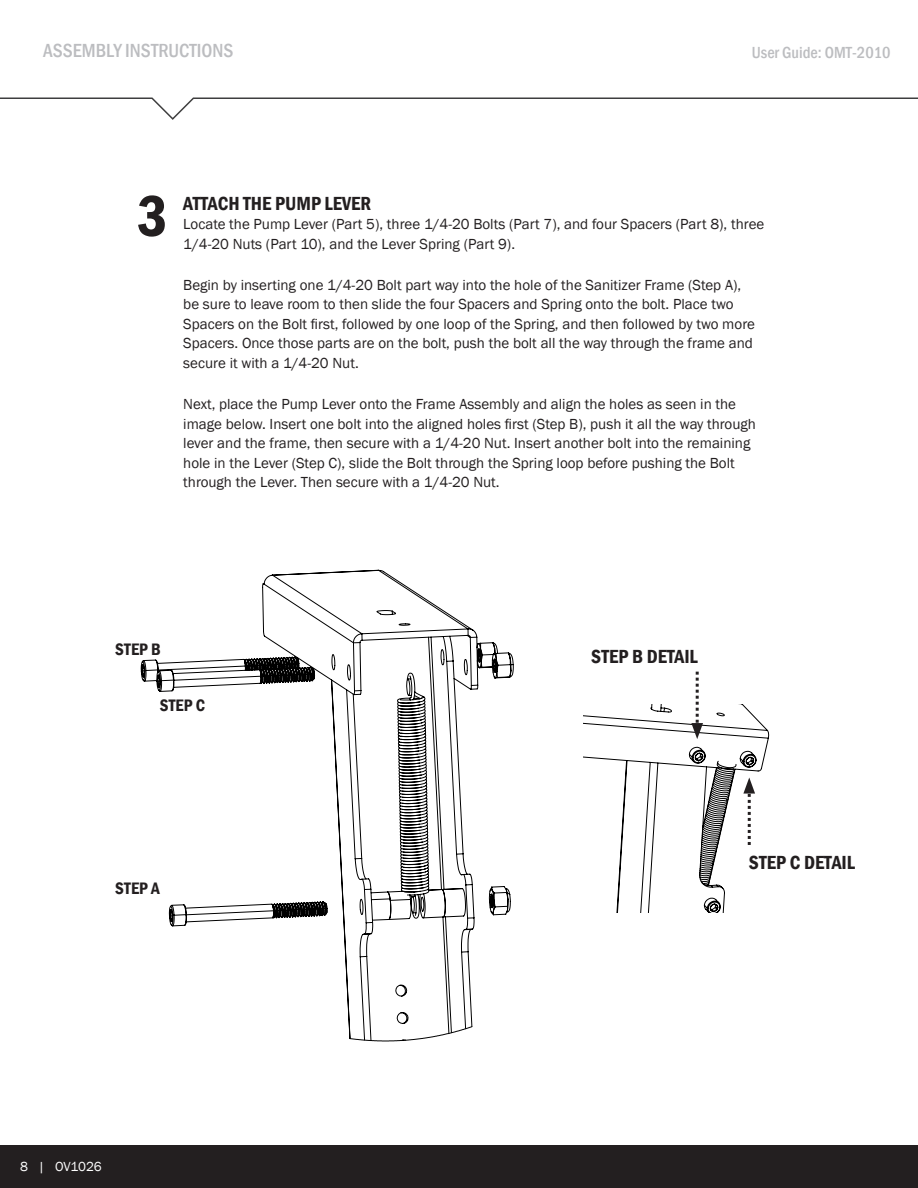
<style>
.page{position:relative;width:918px;height:1188px;background:#fff}
.page>*{position:absolute;margin:0;border:0;box-sizing:border-box;transform-origin:0 0}
.t1{font:600 condensed 60px "Franklin Gothic";color:#231f20}
.Main_Body_Copy{font:600 condensed 19.5px "Franklin Gothic";color:#231f20}
.t2{font:500 condensed 19.5px "Franklin Gothic";color:#bcbdc0}
.t3{font:600 condensed 17.1px "Franklin Gothic";color:#231f20}
.t4{font:500 condensed 16.5px "Franklin Gothic";color:#bcbdc0}
.Main_Body_Copy-2{font:15px/19.5px "Franklin Gothic";color:#231f20}
.t5{font:13.5px "Franklin Gothic";color:#fff}
</style>
<div class="page">
<div style="left:0;top:1145px;width:918px;height:43px;background:#231f20"></div>
<svg style="left:0;top:97px;width:918px;height:23px"></svg>
<svg style="left:140px;top:569px;width:374px;height:473px"></svg>
<svg style="left:583px;top:672px;width:186px;height:241px"></svg>
<p class="t2" style="left:43px;top:38px;width:192px">ASSEMBLY INSTRUCTIONS</p>
<p class="t4" style="left:752px;top:41px;width:140px">User Guide: OMT-2010</p>
<p class="t1" style="left:137px;top:176px;width:32px">3</p>
<p class="Main_Body_Copy" style="left:183px;top:190px;width:189px">ATTACH THE PUMP LEVER</p>
<p class="Main_Body_Copy-2" style="left:183px;top:215px;width:583px">Locate the Pump Lever (Part 5), three 1/4-20 Bolts (Part 7), and four Spacers (Part 8), three<br>1/4-20 Nuts (Part 10), and the Lever Spring (Part 9).</p>
<p class="Main_Body_Copy-2" style="left:183px;top:275px;width:573px">Begin by inserting one 1/4-20 Bolt part way into the hole of the Sanitizer Frame (Step A), be sure to leave room to then slide the four Spacers and Spring onto the bolt. Place two Spacers on the Bolt first, followed by one loop of the Spring, and then followed by two more Spacers. Once those parts are on the bolt, push the bolt all the way through the frame and secure it with a 1/4-20 Nut.</p>
<p class="Main_Body_Copy-2" style="left:183px;top:395px;width:574px">Next, place the Pump Lever onto the Frame Assembly and align the holes as seen in the image below. Insert one bolt into the aligned holes first (Step B), push it all the way through lever and the frame, then secure with a 1/4-20 Nut. Insert another bolt into the remaining hole in the Lever (Step C), slide the Bolt through the Spring loop before pushing the Bolt through the Lever. Then secure with a 1/4-20 Nut.</p>
<p class="t3" style="left:115px;top:638px;width:47px">STEP B</p>
<p class="Main_Body_Copy" style="left:591px;top:643px;width:108px">STEP B DETAIL</p>
<p class="t3" style="left:160px;top:694px;width:47px">STEP C</p>
<p class="t3" style="left:115px;top:877px;width:46px">STEP A</p>
<p class="t5" style="left:20px;top:1158px;width:83px">8 | OV1026</p>
<p class="Main_Body_Copy" style="left:749px;top:849px;width:108px">STEP C DETAIL</p>
</div>
